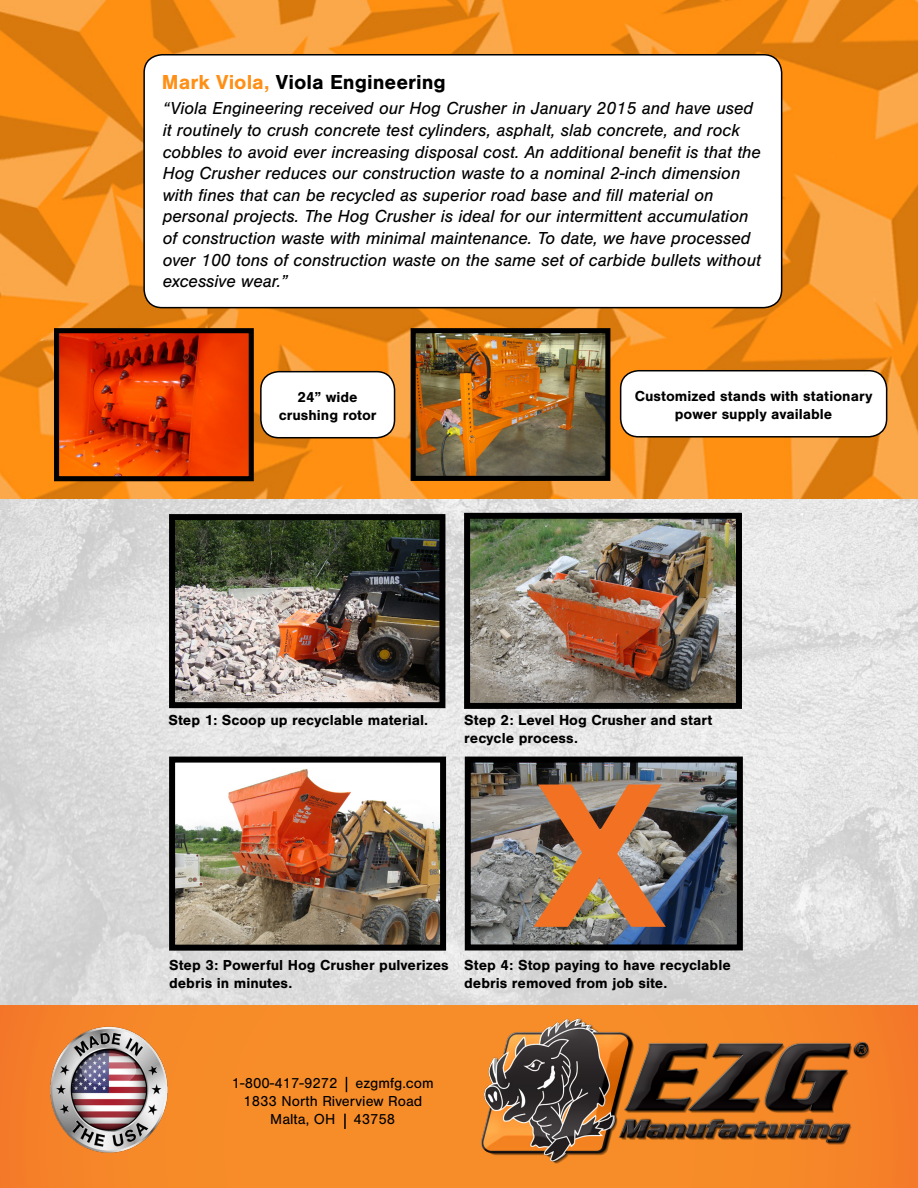
<style>
.page{position:relative;width:918px;height:1188px;background:#fff}
.page>*{position:absolute;margin:0;border:0;box-sizing:border-box;transform-origin:0 0}
.t1{font:700 198.75px "Arial";color:#f27123}
.t2{font:700 21px "Nimbus San";color:#000}
.t3{font:italic 18px/21.6px "Nimbus San";color:#000}
.t4{font:700 15px/18px "Nimbus San";color:#000}
.t5{font:15px/18px "Nimbus San";color:#000;text-align:center}
.s1{color:#ff9017}
</style>
<div class="page">
<img style="left:0;top:499px;width:918px;height:507px">
<img style="left:0;top:0;width:918px;height:499px">
<svg style="left:0;top:1006px;width:918px;height:182px;background:#f68828"></svg>
<img style="left:482px;top:1017px;width:387px;height:146px">
<img style="left:42px;top:1018px;width:135px;height:144px">
<svg style="left:344px;top:1114px;width:2px;height:15px"></svg>
<svg style="left:346px;top:1077px;width:1px;height:15px"></svg>
<img style="left:176px;top:521px;width:262px;height:180px">
<div style="left:169px;top:514px;width:276px;height:194px;border:6px solid #000"></div>
<img style="left:471px;top:520px;width:264px;height:182px">
<div style="left:464px;top:513px;width:278px;height:196px;border:6px solid #000"></div>
<img style="left:176px;top:764px;width:263px;height:180px">
<div style="left:169px;top:757px;width:277px;height:194px;border:6px solid #000"></div>
<img style="left:472px;top:764px;width:264px;height:179px">
<div style="left:465px;top:757px;width:278px;height:193px;border:6px solid #000"></div>
<div style="left:144px;top:55px;width:638px;height:253px;background:#fff;border-radius:18px"></div>
<div style="left:143px;top:54px;width:639px;height:254px;border:2px solid #000;border-radius:18px"></div>
<img style="left:60px;top:334px;width:188px;height:141px">
<div style="left:54px;top:328px;width:200px;height:153px;border:5px solid #000"></div>
<img style="left:417px;top:334px;width:187px;height:141px">
<div style="left:411px;top:328px;width:199px;height:153px;border:5px solid #000"></div>
<div style="left:261px;top:372px;width:134px;height:66px;background:#fff;border-radius:18px"></div>
<div style="left:260px;top:371px;width:135px;height:67px;border:2px solid #000;border-radius:18px"></div>
<div style="left:621px;top:371px;width:266px;height:66px;background:#fff;border-radius:18px"></div>
<div style="left:620px;top:370px;width:267px;height:68px;border:2px solid #000;border-radius:18px"></div>
<p class="t2" style="left:162px;top:70px;width:286px"><span class="s1">Mark Viola,</span> Viola Engineering</p>
<p class="t3" style="left:163px;top:98px;width:600px">“Viola Engineering received our Hog Crusher in January 2015 and have used it routinely to crush concrete test cylinders, asphalt, slab concrete, and rock cobbles to avoid ever increasing disposal cost. An additional benefit is that the Hog Crusher reduces our construction waste to a nominal 2-inch dimension with fines that can be recycled as superior road base and fill material on personal projects. The Hog Crusher is ideal for our intermittent accumulation of construction waste with minimal maintenance. To date, we have processed over 100 tons of construction waste on the same set of carbide bullets without excessive wear.”</p>
<p class="t4" style="left:279px;top:388px;width:99px;text-align:center">24” wide crushing rotor</p>
<p class="t4" style="left:635px;top:387px;width:239px;text-align:center">Customized stands with stationary power supply available</p>
<p class="t4" style="left:168px;top:712px;width:261px">Step 1: Scoop up recyclable material.</p>
<p class="t4" style="left:464px;top:711px;width:250px">Step 2: Level Hog Crusher and start recycle process.</p>
<h1 class="t1" style="left:534px;top:726px;width:134px">X</h1>
<p class="t4" style="left:169px;top:956px;width:281px">Step 3: Powerful Hog Crusher pulverizes debris in minutes.</p>
<p class="t4" style="left:464px;top:956px;width:268px">Step 4: Stop paying to have recyclable debris removed from job site.</p>
<p class="t5" style="left:232px;top:1075px;width:203px">1-800-417-9272 ezgmfg.com<br>1833 North Riverview Road<br>Malta, OH 43758</p>
</div>
